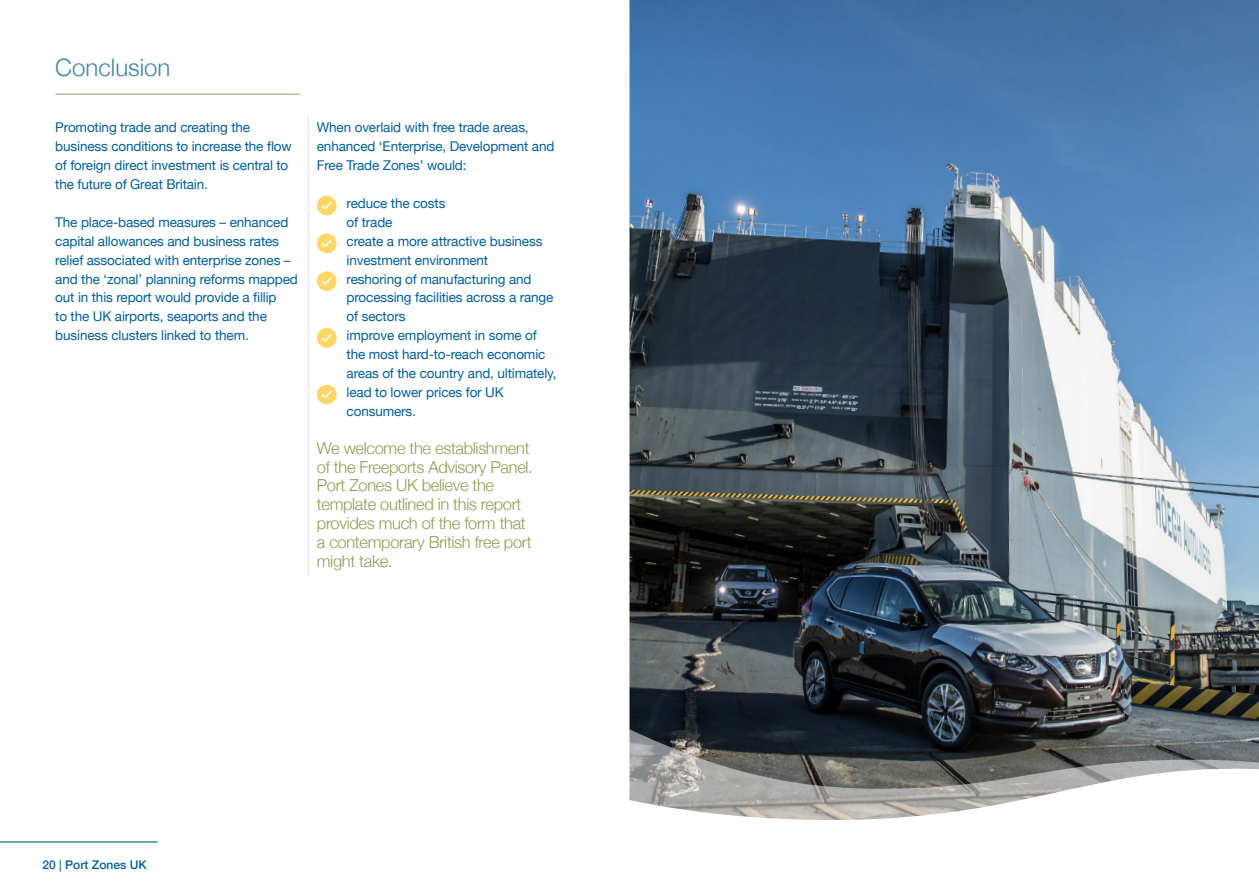
<style>
.page{position:relative;width:1259px;height:893px;background:#fff}
.page>*{position:absolute;margin:0;border:0;box-sizing:border-box;transform-origin:0 0}
.t1{font:300 24px "Helvetica Neue";color:#3e87a5}
.t2{font:300 16.5px/18.9px "Helvetica Neue";letter-spacing:-.02em;color:#929c52}
.t3{font:13.5px/18.9px "Helvetica Neue";letter-spacing:-.01em;color:#005fa2}
.t4{font:500 12px "Helvetica Neue";color:#005fa2}
.s1{color:#3e87a5}
</style>
<div class="page">
<hr style="left:0;top:841px;width:157px;height:2px;background:#3e87a5">
<img style="left:629px;top:0;width:630px;height:610px">
<img style="left:629px;top:610px;width:630px;height:125px">
<svg style="left:629px;top:735px;width:630px;height:85px"></svg>
<svg style="left:317px;top:196px;width:19px;height:19px"></svg>
<svg style="left:317px;top:233px;width:19px;height:20px"></svg>
<svg style="left:317px;top:271px;width:19px;height:20px"></svg>
<svg style="left:317px;top:328px;width:19px;height:20px"></svg>
<svg style="left:317px;top:385px;width:19px;height:19px"></svg>
<hr style="left:55px;top:94px;width:245px;height:1px;background:#929c52">
<hr style="left:308px;top:116px;width:1px;height:460px;background:#e6ebef">
<h1 class="t1" style="left:55px;top:48px;width:117px">Conclusion</h1>
<p class="t3" style="left:55px;top:119px;width:238px">Promoting trade and creating the business conditions to increase the flow of foreign direct investment is central to the future of Great Britain.</p>
<p class="t3" style="left:55px;top:213px;width:244px">The place-based measures – enhanced capital allowances and business rates relief associated with enterprise zones – and the ‘zonal’ planning reforms mapped out in this report would provide a fillip<br>to the UK airports, seaports and the business clusters linked to them.</p>
<p class="t3" style="left:317px;top:119px;width:239px">When overlaid with free trade areas, enhanced ‘Enterprise, Development and<br>Free Trade Zones’ would:</p>
<p class="t3" style="left:347px;top:194px;width:211px">reduce the costs<br>of trade<br>create a more attractive business investment environment<br>reshoring of manufacturing and processing facilities across a range of sectors<br>improve employment in some of the most hard-to-reach economic areas of the country and, ultimately, lead to lower prices for UK consumers.</p>
<p class="t2" style="left:317px;top:437px;width:217px">We welcome the establishment of the Freeports Advisory Panel.<br>Port Zones UK believe the template outlined in this report provides much of the form that a contemporary British free port might take.</p>
<p class="t4" style="left:43px;top:855px;width:106px">20 <span class="s1">|</span> Port Zones UK</p>
</div>
